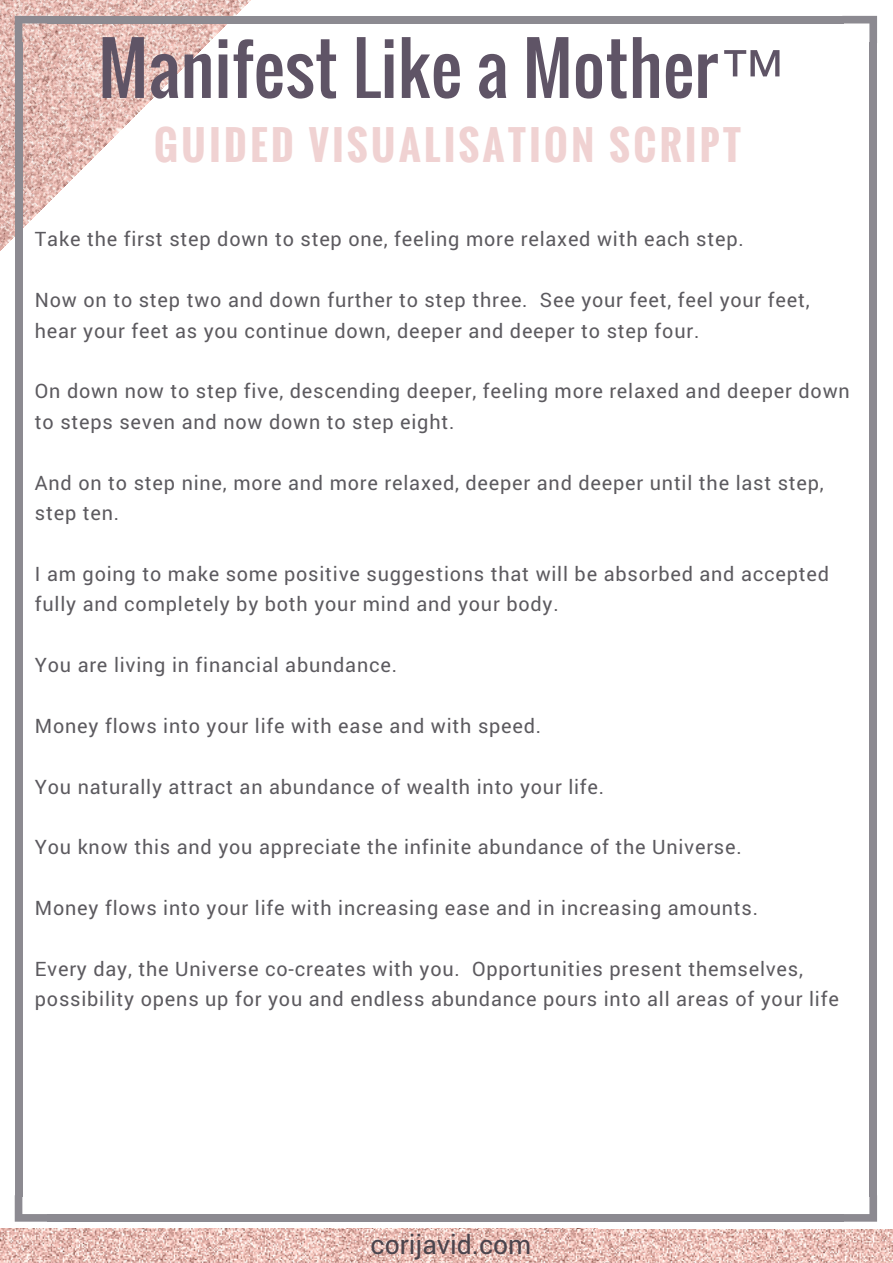
<style>
.page{position:relative;width:893px;height:1263px;background:#fff}
.page>*{position:absolute;margin:0;border:0;box-sizing:border-box;transform-origin:0 0}
.t1{font:69.6px "Oswald";color:#5f5466}
.t2{font:700 39.75px "Oswald";letter-spacing:.09em;color:#f0d2d2}
.t3{font:26.55px "Roboto";color:#4a444d}
.t4{font:19.8px/30.5px "Roboto";letter-spacing:.04em;color:#5c5a5f}
.s1{font-family:"Liberation Sans"}
</style>
<div class="page">
<img style="left:0;top:0;width:251px;height:398px">
<img style="left:0;top:1228px;width:598px;height:35px">
<img style="left:331px;top:1230px;width:562px;height:33px">
<svg style="left:15px;top:16px;width:33px;height:27px"></svg>
<div style="left:15px;top:42px;width:7px;height:1154px;background:#8c8a91"></div>
<svg style="left:15px;top:1195px;width:32px;height:27px"></svg>
<div style="left:47px;top:1214px;width:796px;height:8px;background:#8c8a91"></div>
<svg style="left:843px;top:1196px;width:34px;height:26px"></svg>
<div style="left:869px;top:42px;width:8px;height:1154px;background:#8c8a91"></div>
<div style="left:47px;top:16px;width:796px;height:8px;background:#8c8a91"></div>
<svg style="left:843px;top:16px;width:34px;height:26px"></svg>
<h1 class="t1" style="left:98px;top:15px;width:691px">Manifest Like a Mother<span class="s1">™</span></h1>
<h2 class="t2" style="left:154px;top:115px;width:588px">GUIDED VISUALISATION SCRIPT</h2>
<p class="t4" style="left:35px;top:223px;width:710px">Take the first step down to step one, feeling more relaxed with each step.</p>
<p class="t4" style="left:35px;top:284px;width:776px">Now on to step two and down further to step three. See your feet, feel your feet, hear your feet as you continue down, deeper and deeper to step four.</p>
<p class="t4" style="left:35px;top:375px;width:816px">On down now to step five, descending deeper, feeling more relaxed and deeper down to steps seven and now down to step eight.</p>
<p class="t4" style="left:35px;top:467px;width:790px">And on to step nine, more and more relaxed, deeper and deeper until the last step, step ten.</p>
<p class="t4" style="left:35px;top:558px;width:796px">I am going to make some positive suggestions that will be absorbed and accepted fully and completely by both your mind and your body.</p>
<p class="t4" style="left:35px;top:649px;width:364px">You are living in financial abundance.</p>
<p class="t4" style="left:35px;top:710px;width:508px">Money flows into your life with ease and with speed.</p>
<p class="t4" style="left:35px;top:771px;width:571px">You naturally attract an abundance of wealth into your life.</p>
<p class="t4" style="left:35px;top:831px;width:708px">You know this and you appreciate the infinite abundance of the Universe.</p>
<p class="t4" style="left:35px;top:892px;width:725px">Money flows into your life with increasing ease and in increasing amounts.</p>
<p class="t4" style="left:35px;top:953px;width:805px">Every day, the Universe co-creates with you. Opportunities present themselves, possibility opens up for you and endless abundance pours into all areas of your life</p>
<h3 class="t3" style="left:371px;top:1227px;width:162px">corijavid.com</h3>
</div>
